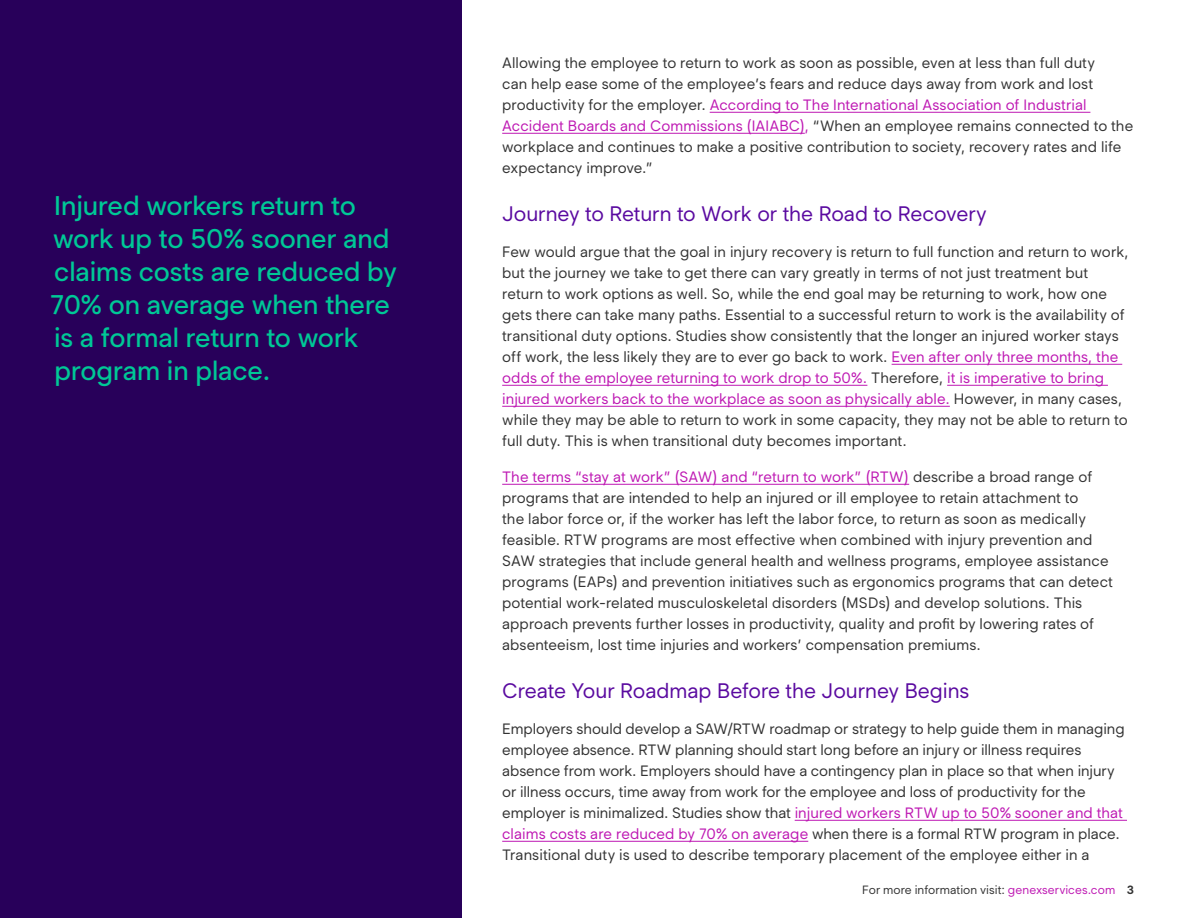
<style>
.page{position:relative;width:1188px;height:918px;background:#fff}
.page>*{position:absolute;margin:0;border:0;box-sizing:border-box;transform-origin:0 0}
.t1{font:500 27px/33px "Segment";letter-spacing:-.005em;color:#00c896}
.t2{font:21px "Segment";letter-spacing:-.005em;color:#5a0aa0}
.t3{font:15px/21px "Segment";letter-spacing:.005em;color:#333}
.t4{font:12px "Segment";letter-spacing:.005em;color:#333}
.s1{color:#be18b3}
.s2{font-weight:700}
</style>
<div class="page">
<div style="left:0;top:0;width:462px;height:918px;background:#28005a"></div>
<hr style="left:710px;top:112px;width:380px;height:1px;background:#be18b3">
<hr style="left:502px;top:133px;width:303px;height:1px;background:#be18b3">
<hr style="left:892px;top:364px;width:230px;height:1px;background:#be18b3">
<hr style="left:502px;top:385px;width:365px;height:1px;background:#be18b3">
<hr style="left:947px;top:385px;width:161px;height:1px;background:#be18b3">
<hr style="left:502px;top:406px;width:448px;height:1px;background:#be18b3">
<hr style="left:502px;top:484px;width:407px;height:1px;background:#be18b3">
<hr style="left:795px;top:820px;width:332px;height:1px;background:#be18b3">
<hr style="left:502px;top:841px;width:306px;height:1px;background:#be18b3">
<h1 class="t1" style="left:50px;top:189px;width:348px">Injured workers return to work up to 50% sooner and claims costs are reduced by<br>70% on average when there is a formal return to work program in place.</h1>
<p class="t3" style="left:502px;top:52px;width:633px">Allowing the employee to return to work as soon as possible, even at less than full duty<br>can help ease some of the employee’s fears and reduce days away from work and lost productivity for the employer. <span class="s1">According to The International Association of Industrial Accident Boards and Commissions (IAIABC),</span> “When an employee remains connected to the workplace and continues to make a positive contribution to society, recovery rates and life expectancy improve.”</p>
<h2 class="t2" style="left:502px;top:201px;width:486px">Journey to Return to Work or the Road to Recovery</h2>
<p class="t3" style="left:502px;top:241px;width:628px">Few would argue that the goal in injury recovery is return to full function and return to work, but the journey we take to get there can vary greatly in terms of not just treatment but return to work options as well. So, while the end goal may be returning to work, how one gets there can take many paths. Essential to a successful return to work is the availability of transitional duty options. Studies show consistently that the longer an injured worker stays off work, the less likely they are to ever go back to work. <span class="s1">Even after only three months, the odds of the employee returning to work drop to 50%.</span> Therefore, <span class="s1">it is imperative to bring injured workers back to the workplace as soon as physically able.</span> However, in many cases, while they may be able to return to work in some capacity, they may not be able to return to full duty. This is when transitional duty becomes important.</p>
<p class="t3" style="left:502px;top:466px;width:612px"><span class="s1">The terms “stay at work” (SAW) and “return to work” (RTW)</span> describe a broad range of programs that are intended to help an injured or ill employee to retain attachment to<br>the labor force or, if the worker has left the labor force, to return as soon as medically feasible. RTW programs are most effective when combined with injury prevention and SAW strategies that include general health and wellness programs, employee assistance programs (EAPs) and prevention initiatives such as ergonomics programs that can detect potential work-related musculoskeletal disorders (MSDs) and develop solutions. This approach prevents further losses in productivity, quality and profit by lowering rates of absenteeism, lost time injuries and workers’ compensation premiums.</p>
<h2 class="t2" style="left:502px;top:678px;width:469px">Create Your Roadmap Before the Journey Begins</h2>
<p class="t3" style="left:502px;top:718px;width:624px">Employers should develop a SAW/RTW roadmap or strategy to help guide them in managing employee absence. RTW planning should start long before an injury or illness requires absence from work. Employers should have a contingency plan in place so that when injury or illness occurs, time away from work for the employee and loss of productivity for the employer is minimalized. Studies show that <span class="s1">injured workers RTW up to 50% sooner and that claims costs are reduced by 70% on average</span> when there is a formal RTW program in place.<br>Transitional duty is used to describe temporary placement of the employee either in a</p>
<p class="t4" style="left:862px;top:882px;width:273px">For more information visit: <span class="s1">genexservices.com</span> <span class="s2">3</span></p>
</div>
